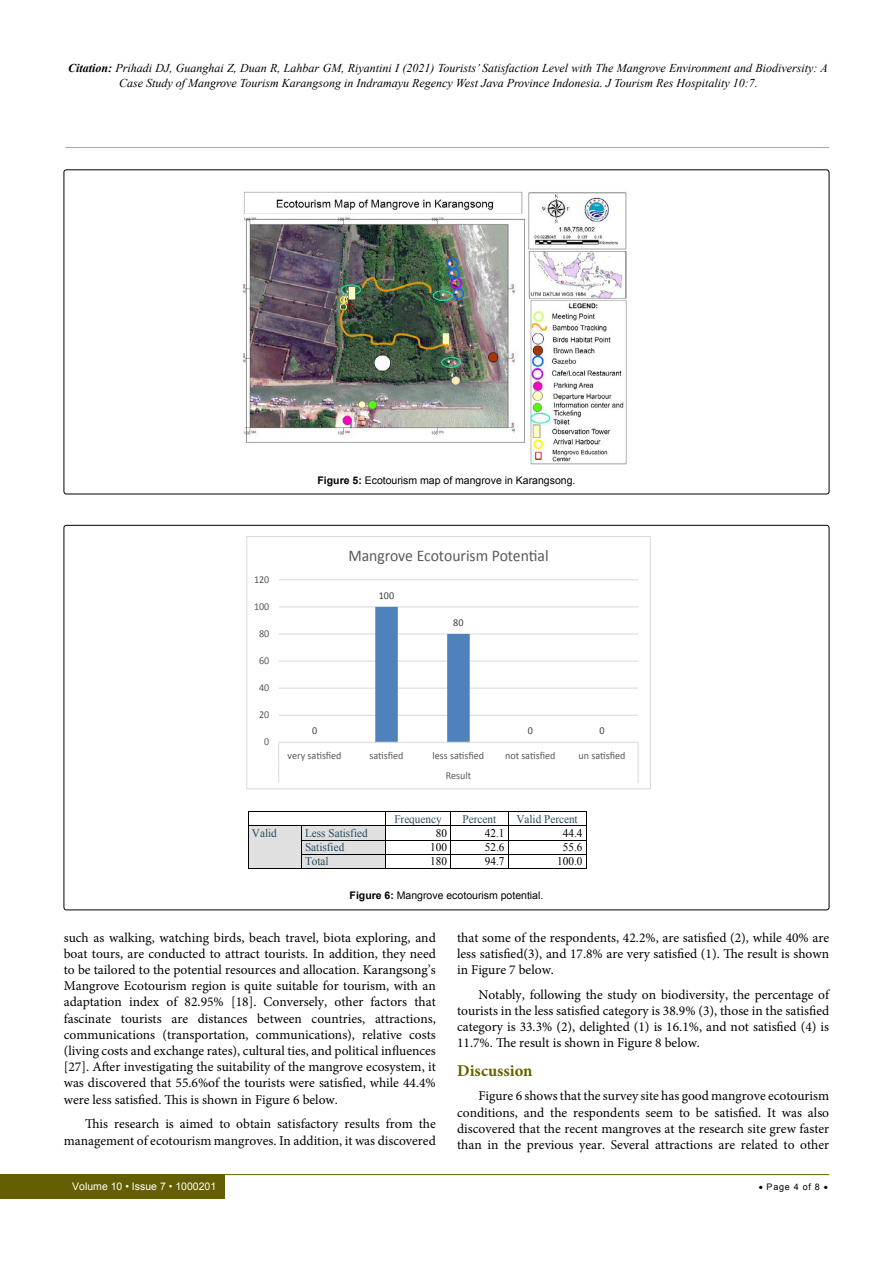
<style>
.page{position:relative;width:893px;height:1263px;background:#fff}
.page>*{position:absolute;margin:0;border:0;box-sizing:border-box;transform-origin:0 0}
.t1{font:700 16.5px "Minion Pro";color:#635e00}
.t2{font:16.35px "Calibri";color:#595959;scale:.96 1}
.t3{font:13.5px/16.2px "Minion Pro";color:#000;text-align:justify}
.t4{font:italic 12px/15px "Times New Roman";color:#000}
.t5{font:11.7px "Times New Roman";color:#264a60;scale:.96 1}
.t6{font:11.7px "Times New Roman";color:#010205;scale:.96 1}
.t7{font:10.5px "Arial";color:#000}
.t8{font:10.5px "Calibri";color:#595959;scale:.96 1}
.t9{font:10.5px "Arial";color:#fff}
.t10{font:10.5px "Calibri";color:#404040;scale:.96 1}
.t11{font:9px "Arial";letter-spacing:.08em;color:#000}
.s1{font-weight:700}
</style>
<div class="page">
<div style="left:0;top:1174px;width:225px;height:25px;background:#635e00"></div>
<hr style="left:221px;top:1174px;width:608px;height:1px;background:#635e00">
<hr style="left:65px;top:147px;width:764px;height:1px;background:#635e00">
<img style="left:242px;top:191px;width:385px;height:274px">
<hr style="left:249px;top:812px;width:136px;height:1px;background:#000">
<hr style="left:386px;top:812px;width:64px;height:1px;background:#000">
<hr style="left:451px;top:812px;width:57px;height:1px;background:#000">
<hr style="left:508px;top:812px;width:78px;height:1px;background:#000">
<div style="left:249px;top:840px;width:52px;height:28px;background:#e0e0e0"></div>
<div style="left:249px;top:826px;width:52px;height:14px;background:#e0e0e0"></div>
<div style="left:302px;top:826px;width:83px;height:14px;background:#e0e0e0"></div>
<hr style="left:249px;top:826px;width:52px;height:1px;background:#000">
<hr style="left:302px;top:826px;width:83px;height:1px;background:#000">
<hr style="left:386px;top:826px;width:64px;height:1px;background:#000">
<hr style="left:451px;top:826px;width:57px;height:1px;background:#000">
<hr style="left:508px;top:826px;width:78px;height:1px;background:#000">
<div style="left:302px;top:840px;width:83px;height:14px;background:#e0e0e0"></div>
<hr style="left:302px;top:840px;width:83px;height:1px;background:#000">
<hr style="left:386px;top:840px;width:64px;height:1px;background:#000">
<hr style="left:451px;top:840px;width:57px;height:1px;background:#000">
<hr style="left:508px;top:840px;width:78px;height:1px;background:#000">
<div style="left:302px;top:854px;width:83px;height:14px;background:#e0e0e0"></div>
<hr style="left:302px;top:854px;width:83px;height:1px;background:#000">
<hr style="left:386px;top:854px;width:64px;height:1px;background:#000">
<hr style="left:451px;top:854px;width:57px;height:1px;background:#000">
<hr style="left:508px;top:854px;width:78px;height:1px;background:#000">
<svg style="left:248px;top:812px;width:1px;height:57px"></svg>
<hr style="left:249px;top:868px;width:52px;height:1px;background:#000">
<svg style="left:301px;top:826px;width:1px;height:43px"></svg>
<hr style="left:302px;top:868px;width:83px;height:1px;background:#000">
<svg style="left:385px;top:812px;width:1px;height:57px"></svg>
<hr style="left:386px;top:868px;width:64px;height:1px;background:#000">
<svg style="left:450px;top:812px;width:1px;height:57px"></svg>
<hr style="left:451px;top:868px;width:57px;height:1px;background:#000">
<svg style="left:508px;top:813px;width:1px;height:55px"></svg>
<hr style="left:508px;top:868px;width:78px;height:1px;background:#000">
<svg style="left:586px;top:812px;width:1px;height:57px"></svg>
<hr style="left:279px;top:579px;width:359px;height:1px;background:#d9d9d9">
<hr style="left:279px;top:606px;width:359px;height:1px;background:#d9d9d9">
<hr style="left:279px;top:633px;width:359px;height:1px;background:#d9d9d9">
<hr style="left:279px;top:661px;width:359px;height:1px;background:#d9d9d9">
<hr style="left:279px;top:688px;width:359px;height:1px;background:#d9d9d9">
<hr style="left:279px;top:715px;width:359px;height:1px;background:#d9d9d9">
<svg style="left:375px;top:607px;width:95px;height:135px"></svg>
<hr style="left:279px;top:742px;width:359px;height:1px;background:#d9d9d9">
<svg style="left:638px;top:742px;width:1px;height:41px"></svg>
<svg style="left:278px;top:742px;width:1px;height:41px"></svg>
<div style="left:246px;top:536px;width:405px;height:253px;border:1px solid #d9d9d9"></div>
<p class="t4" style="left:119px;top:60px;width:710px;text-indent:-51px"><span class="s1">Citation:</span> Prihadi DJ, Guanghai Z, Duan R, Lahbar GM, Riyantini I (2021) Tourists’ Satisfaction Level with The Mangrove Environment and Biodiversity: A<br>Case Study of Mangrove Tourism Karangsong in Indramayu Regency West Java Province Indonesia. J Tourism Res Hospitality 10:7.</p>
<p class="t7" style="left:317px;top:474px;width:259px"><span class="s1">Figure 5:</span> Ecotourism map of mangrove in Karangsong.</p>
<p class="t8" style="left:254px;top:573px;width:17px">120</p>
<p class="t8" style="left:254px;top:600px;width:17px">100</p>
<p class="t8" style="left:259px;top:627px;width:12px">80</p>
<p class="t8" style="left:259px;top:654px;width:12px">60</p>
<p class="t8" style="left:259px;top:681px;width:12px">40</p>
<p class="t8" style="left:259px;top:708px;width:12px">20</p>
<p class="t8" style="left:264px;top:735px;width:7px">0</p>
<p class="t2" style="left:348px;top:545px;width:210px">Mangrove Ecotourism Potential</p>
<p class="t10" style="left:312px;top:724px;width:7px">0</p>
<p class="t10" style="left:379px;top:589px;width:17px">100</p>
<p class="t10" style="left:453px;top:616px;width:12px">80</p>
<p class="t10" style="left:528px;top:724px;width:7px">0</p>
<p class="t10" style="left:600px;top:724px;width:7px">0</p>
<p class="t8" style="left:288px;top:749px;width:58px">very satisfied</p>
<p class="t8" style="left:369px;top:749px;width:37px">satisfied</p>
<p class="t8" style="left:433px;top:749px;width:55px">less satisfied</p>
<p class="t8" style="left:505px;top:749px;width:54px">not satisfied</p>
<p class="t8" style="left:579px;top:749px;width:50px">un satisfied</p>
<p class="t8" style="left:446px;top:769px;width:28px">Result</p>
<p class="t5" style="left:394px;top:811px;width:51px">Frequency</p>
<p class="t5" style="left:462px;top:811px;width:37px">Percent</p>
<p class="t5" style="left:516px;top:811px;width:65px">Valid Percent</p>
<p class="t5" style="left:252px;top:825px;width:27px">Valid</p>
<p class="t5" style="left:305px;top:825px;width:67px">Less Satisfied</p>
<p class="t6" style="left:436px;top:825px;width:13px">80</p>
<p class="t6" style="left:485px;top:825px;width:22px">42.1</p>
<p class="t6" style="left:563px;top:825px;width:22px">44.4</p>
<p class="t5" style="left:305px;top:839px;width:42px">Satisfied</p>
<p class="t6" style="left:430px;top:839px;width:19px">100</p>
<p class="t6" style="left:485px;top:839px;width:22px">52.6</p>
<p class="t6" style="left:563px;top:839px;width:22px">55.6</p>
<p class="t5" style="left:305px;top:853px;width:26px">Total</p>
<p class="t6" style="left:430px;top:853px;width:19px">180</p>
<p class="t6" style="left:485px;top:853px;width:22px">94.7</p>
<p class="t6" style="left:557px;top:853px;width:28px">100.0</p>
<p class="t7" style="left:350px;top:888px;width:195px"><span class="s1">Figure 6:</span> Mangrove ecotourism potential.</p>
<p class="t3" style="left:64px;top:929px;width:374px">such as walking, watching birds, beach travel, biota exploring, and boat tours, are conducted to attract tourists. In addition, they need to be tailored to the potential resources and allocation. Karangsong’s Mangrove Ecotourism region is quite suitable for tourism, with an adaptation index of 82.95% [18]. Conversely, other factors that fascinate tourists are distances between countries, attractions, communications (transportation, communications), relative costs (living costs and exchange rates), cultural ties, and political influences [27]. After investigating the suitability of the mangrove ecosystem, it was discovered that 55.6%of the tourists were satisfied, while 44.4% were less satisfied. This is shown in Figure 6 below.</p>
<p class="t3" style="left:64px;top:1116px;width:374px;text-align:right">This research is aimed to obtain satisfactory results from the management of ecotourism mangroves. In addition, it was discovered</p>
<p class="t3" style="left:457px;top:929px;width:374px">that some of the respondents, 42.2%, are satisfied (2), while 40% are less satisfied(3), and 17.8% are very satisfied (1). The result is shown in Figure 7 below.</p>
<p class="t3" style="left:457px;top:986px;width:374px;text-indent:21px">Notably, following the study on biodiversity, the percentage of tourists in the less satisfied category is 38.9% (3), those in the satisfied category is 33.3% (2), delighted (1) is 16.1%, and not satisfied (4) is 11.7%. The result is shown in Figure 8 below.</p>
<p class="t1" style="left:457px;top:1059px;width:77px">Discussion</p>
<p class="t3" style="left:457px;top:1088px;width:374px;text-indent:21px">Figure 6 shows that the survey site has good mangrove ecotourism conditions, and the respondents seem to be satisfied. It was also discovered that the recent mangroves at the research site grew faster than in the previous year. Several attractions are related to other</p>
<p class="t9" style="left:72px;top:1180px;width:145px">Volume 10 • Issue 7 • 1000201</p>
<p class="t11" style="left:759px;top:1181px;width:71px">• Page 4 of 8 •</p>
</div>
